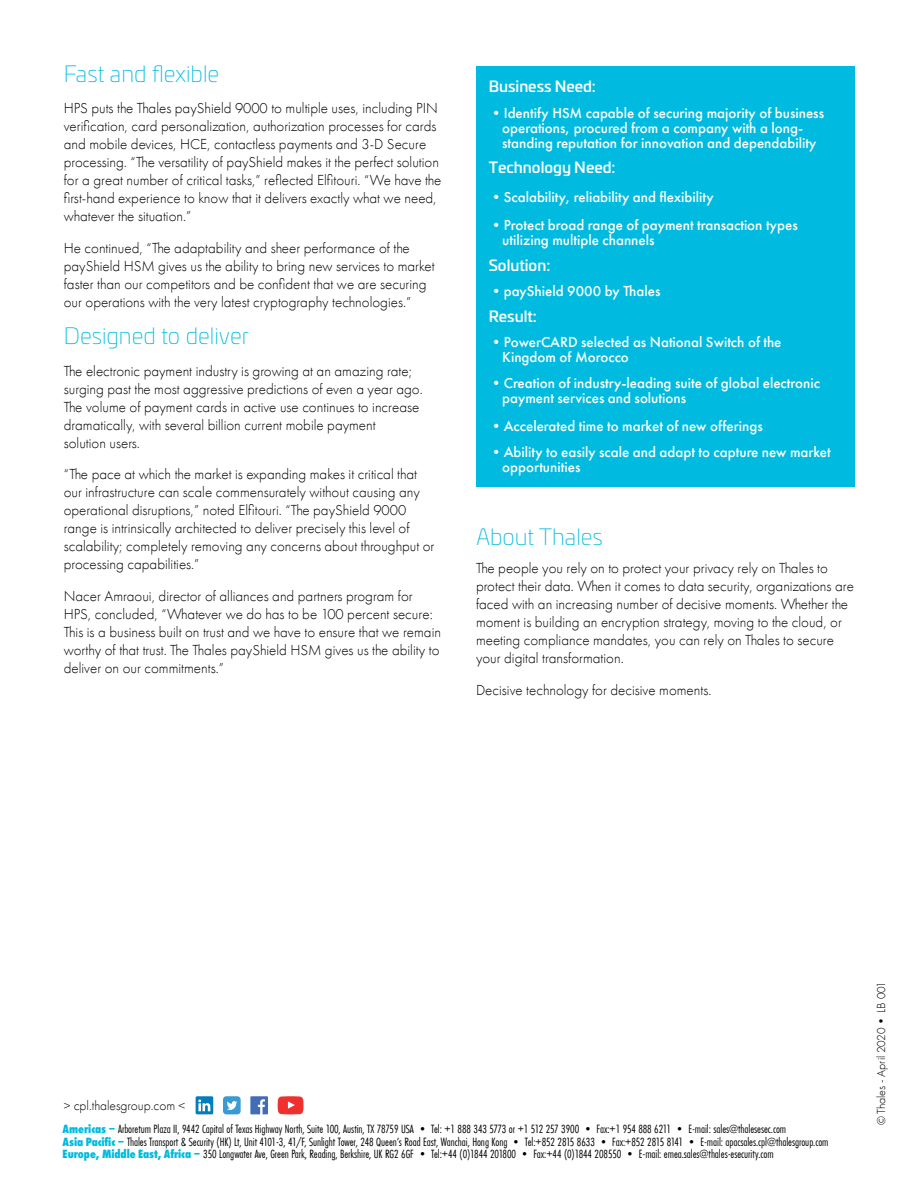
<style>
.page{position:relative;width:918px;height:1188px;background:#fff}
.page>*{position:absolute;margin:0;border:0;box-sizing:border-box;transform-origin:0 0}
.t1{font:200 22.5px "Univia Pro";color:#00bbdf}
.t2{font:300 15px/18px "Futura PT";color:#000}
.t3{font:500 15px/15px "Futura PT";color:#fff}
.t4{font:500 15px "Univia Pro";color:#fff}
.t5{font:300 13.5px "Futura PT";color:#000}
.t6{font:12.3px/12.3px "Futura PT Cond";letter-spacing:-.005em;color:#000}
.t7{font:300 12px "Futura PT";color:#000}
.s1{font-weight:300}
.s2{font-weight:800;color:#00bbdf}
</style>
<div class="page">
<div style="left:476px;top:66px;width:379px;height:421px;background:#00bbdf"></div>
<svg style="left:196px;top:1096px;width:17px;height:18px"></svg>
<svg style="left:223px;top:1096px;width:18px;height:18px"></svg>
<svg style="left:250px;top:1096px;width:18px;height:18px"></svg>
<svg style="left:278px;top:1096px;width:25px;height:18px"></svg>
<h1 class="t1" style="left:64px;top:58px;width:157px">Fast and flexible</h1>
<p class="t2" style="left:64px;top:99px;width:379px">HPS puts the Thales payShield 9000 to multiple uses, including PIN verification, card personalization, authorization processes for cards and mobile devices, HCE, contactless payments and 3-D Secure processing. “The versatility of payShield makes it the perfect solution for a great number of critical tasks,” reflected Elfitouri. “We have the first-hand experience to know that it delivers exactly what we need, whatever the situation.”</p>
<p class="t2" style="left:64px;top:239px;width:372px">He continued, “The adaptability and sheer performance of the payShield HSM gives us the ability to bring new services to market faster than our competitors and be confident that we are securing our operations with the very latest cryptography technologies.”</p>
<h1 class="t1" style="left:64px;top:320px;width:187px">Designed to deliver</h1>
<p class="t2" style="left:64px;top:362px;width:361px">The electronic payment industry is growing at an amazing rate; surging past the most aggressive predictions of even a year ago.<br>The volume of payment cards in active use continues to increase dramatically, with several billion current mobile payment<br>solution users.</p>
<p class="t2" style="left:64px;top:465px;width:372px">“The pace at which the market is expanding makes it critical that our infrastructure can scale commensurately without causing any operational disruptions,” noted Elfitouri. “The payShield 9000 range is intrinsically architected to deliver precisely this level of scalability; completely removing any concerns about throughput or processing capabilities.”</p>
<p class="t2" style="left:64px;top:587px;width:379px">Nacer Amraoui, director of alliances and partners program for HPS, concluded, “Whatever we do has to be 100 percent secure:<br>This is a business built on trust and we have to ensure that we remain worthy of that trust. The Thales payShield HSM gives us the ability to deliver on our commitments.”</p>
<p class="t4" style="left:489px;top:75px;width:109px">Business Need:</p>
<p class="t3" style="left:489px;top:105px;width:337px;text-align:center"><span class="s1">•</span>Identify HSM capable of securing majority of business operations, procured from a company with a long&shy;standing reputation for innovation and dependability</p>
<p class="t4" style="left:489px;top:156px;width:128px">Technology Need:</p>
<p class="t3" style="left:489px;top:189px;width:226px"><span class="s1">•</span>Scalability, reliability and flexibility</p>
<p class="t3" style="left:502px;top:218px;width:297px;text-indent:-14px"><span class="s1">•</span>Protect broad range of payment transaction types utilizing multiple channels</p>
<p class="t4" style="left:489px;top:253px;width:63px">Solution:</p>
<p class="t3" style="left:489px;top:284px;width:173px"><span class="s1">•</span>payShield 9000 by Thales</p>
<p class="t4" style="left:489px;top:304px;width:50px">Result:</p>
<p class="t3" style="left:502px;top:335px;width:281px;text-indent:-14px"><span class="s1">•</span>PowerCARD selected as National Switch of the<br>Kingdom of Morocco</p>
<p class="t3" style="left:502px;top:375px;width:319px;text-indent:-14px"><span class="s1">•</span>Creation of industry-leading suite of global electronic payment services and solutions</p>
<p class="t3" style="left:489px;top:419px;width:276px"><span class="s1">•</span>Accelerated time to market of new offerings</p>
<p class="t3" style="left:502px;top:444px;width:330px;text-indent:-14px"><span class="s1">•</span>Ability to easily scale and adapt to capture new market opportunities</p>
<h1 class="t1" style="left:476px;top:521px;width:128px">About Thales</h1>
<p class="t2" style="left:476px;top:559px;width:379px">The people you rely on to protect your privacy rely on Thales to protect their data. When it comes to data security, organizations are faced with an increasing number of decisive moments. Whether the moment is building an encryption strategy, moving to the cloud, or meeting compliance mandates, you can rely on Thales to secure your digital transformation.</p>
<p class="t2" style="left:476px;top:681px;width:237px">Decisive technology for decisive moments.</p>
<p class="t5" style="left:64px;top:1098px;width:123px">&gt; cpl.thalesgroup.com &lt;</p>
<p class="t6" style="left:63px;top:1123px;width:767px"><span class="s2">Americas –</span> Arboretum Plaza II, 9442 Capital of Texas Highway North, Suite 100, Austin, TX 78759 USA • Tel: +1 888 343 5773 or +1 512 257 3900 • Fax:+1 954 888 6211 • E-mail: sales@thalesesec.com<br><span class="s2">Asia Pacific –</span> Thales Transport &amp; Security (HK) Lt, Unit 4101-3, 41/F, Sunlight Tower, 248 Queen’s Road East, Wanchai, Hong Kong • Tel:+852 2815 8633 • Fax:+852 2815 8141 • E-mail: apacsales.cpl@thalesgroup.com<br><span class="s2">Europe, Middle East, Africa –</span> 350 Longwater Ave, Green Park, Reading, Berkshire, UK RG2 6GF • Tel:+44 (0)1844 201800 • Fax:+44 (0)1844 208550 • E-mail: emea.sales@thales-esecurity.com</p>
<p class="t7" style="left:874px;top:1125px;width:145px;rotate:-90deg">© Thales - April 2020• LB 001</p>
</div>
